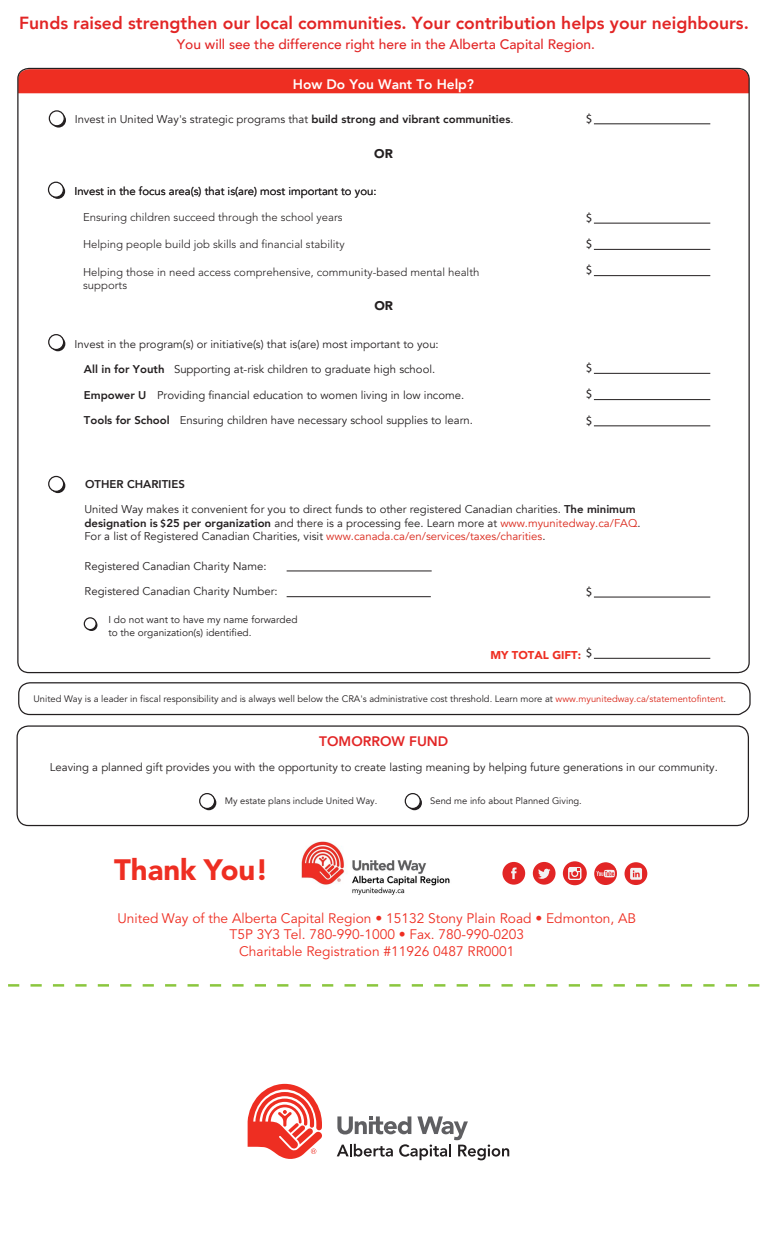
<style>
.page{position:relative;width:765px;height:1260px;background:#fff}
.page>*{position:absolute;margin:0;border:0;box-sizing:border-box;transform-origin:0 0}
.t1{font:900 29.25px "Avenir LT Std";color:#ee2e22}
.t2{font:800 17.5px "Avenir";color:#e22525}
.t3{font:13.75px/16.5px "Avenir LT Std";color:#ee2e22;text-align:center}
.t4{font:500 13.75px "Avenir";color:#e22525}
.t5{font:800 13.75px "Avenir";color:#fff}
.t6{font:800 13.75px "Avenir";color:#e22525}
.t7{font:13px/26.2px "Myriad Pro";color:#231f20;text-align:justify}
.t8{font:900 12.5px "Avenir";color:#231f20}
.t9{font:11.25px/13.5px "Avenir";color:#231f20}
.t10{font:300 11.25px/13.6px "Avenir LT Std";color:#221e1f}
.t11{font:800 11.25px "Avenir";color:#231f20}
.t12{font:900 11.25px "Avenir";color:#ee2e22}
.t13{font:10px/12.5px "Avenir";color:#231f20}
.t14{font:9.38px "Avenir";color:#231f20}
.s1{font-weight:800}
.s2{font-family:"Myriad Pro";font-weight:600}
.s3{color:#da291c}
</style>
<div class="page">
<img style="left:255px;top:793px;width:234px;height:102px">
<svg style="left:248px;top:1084px;width:74px;height:75px"></svg>
<svg style="left:337px;top:1116px;width:172px;height:44px"></svg>
<div style="left:18px;top:682px;width:733px;height:33px;border:1px solid #231f20;border-radius:11px"></div>
<svg style="left:8px;top:984px;width:752px;height:3px"></svg>
<div style="left:502px;top:862px;width:23px;height:23px;background:#e22525;border-radius:50%"></div>
<svg style="left:511px;top:868px;width:6px;height:11px"></svg>
<div style="left:533px;top:862px;width:23px;height:23px;background:#e22525;border-radius:50%"></div>
<svg style="left:538px;top:869px;width:12px;height:10px"></svg>
<svg style="left:594px;top:862px;width:23px;height:23px"></svg>
<svg style="left:563px;top:861px;width:24px;height:24px"></svg>
<div style="left:625px;top:862px;width:22px;height:23px;background:#e22525;border-radius:50%"></div>
<svg style="left:630px;top:868px;width:12px;height:12px"></svg>
<div style="left:17px;top:725px;width:732px;height:101px;border:1px solid #231f20;border-radius:11px"></div>
<div style="left:201px;top:795px;width:15px;height:15px;background:#231f20;border-radius:50%"></div>
<div style="left:200px;top:794px;width:15px;height:14px;background:#fff;border-radius:50%"></div>
<div style="left:199px;top:793px;width:16px;height:16px;border:1px solid #231f20;border-radius:50%"></div>
<div style="left:407px;top:795px;width:15px;height:15px;background:#231f20;border-radius:50%"></div>
<div style="left:405px;top:794px;width:15px;height:14px;background:#fff;border-radius:50%"></div>
<div style="left:405px;top:793px;width:16px;height:16px;border:1px solid #231f20;border-radius:50%"></div>
<div style="left:19px;top:70px;width:729px;height:23px;background:#ee2e22"></div>
<div style="left:50px;top:336px;width:15px;height:15px;background:#231f20;border-radius:50%"></div>
<div style="left:49px;top:335px;width:15px;height:15px;background:#fff;border-radius:50%"></div>
<div style="left:48px;top:334px;width:16px;height:16px;border:1px solid #231f20;border-radius:50%"></div>
<hr style="left:594px;top:373px;width:116px;height:1px;background:#231f20">
<hr style="left:594px;top:399px;width:116px;height:1px;background:#231f20">
<hr style="left:594px;top:426px;width:116px;height:1px;background:#231f20">
<hr style="left:287px;top:596px;width:144px;height:1px;background:#231f20">
<hr style="left:287px;top:571px;width:145px;height:1px;background:#231f20">
<div style="left:86px;top:619px;width:11px;height:12px;background:#231f20;border-radius:50%"></div>
<div style="left:84px;top:618px;width:12px;height:12px;background:#fff;border-radius:50%"></div>
<div style="left:84px;top:617px;width:13px;height:13px;border:1px solid #231f20;border-radius:50%"></div>
<div style="left:50px;top:478px;width:15px;height:15px;background:#231f20;border-radius:50%"></div>
<div style="left:49px;top:476px;width:15px;height:15px;background:#fff;border-radius:50%"></div>
<div style="left:48px;top:476px;width:16px;height:16px;border:1px solid #231f20;border-radius:50%"></div>
<hr style="left:594px;top:597px;width:116px;height:1px;background:#231f20">
<hr style="left:594px;top:658px;width:116px;height:1px;background:#231f20">
<svg style="left:50px;top:184px;width:15px;height:15px"></svg>
<div style="left:49px;top:182px;width:14px;height:15px;background:#fff;border-radius:50%"></div>
<div style="left:48px;top:182px;width:16px;height:16px;border:1px solid #231f20;border-radius:50%"></div>
<hr style="left:594px;top:275px;width:116px;height:1px;background:#231f20">
<hr style="left:594px;top:249px;width:116px;height:1px;background:#231f20">
<hr style="left:594px;top:223px;width:116px;height:1px;background:#231f20">
<svg style="left:51px;top:113px;width:15px;height:15px"></svg>
<div style="left:49px;top:111px;width:15px;height:15px;background:#fff;border-radius:50%"></div>
<div style="left:49px;top:110px;width:16px;height:16px;border:1px solid #231f20;border-radius:50%"></div>
<hr style="left:594px;top:124px;width:116px;height:1px;background:#231f20">
<h2 class="t2" style="left:19px;top:10px;width:731px">Funds raised strengthen our local communities. Your contribution helps your neighbours.</h2>
<p class="t4" style="left:177px;top:33px;width:420px">You will see the difference right here in the Alberta Capital Region.</p>
<p class="t5" style="left:293px;top:73px;width:183px">How Do You Want To Help?</p>
<p class="t9" style="left:75px;top:112px;width:440px">Invest in United Way's strategic programs that <span class="s1">build strong and vibrant communities</span>.</p>
<p class="t8" style="left:374px;top:146px;width:20px">OR</p>
<p class="t9" style="left:74px;top:185px;width:304px">Invest in the focus area(s) that is(are) most important to you:</p>
<p class="t10" style="left:83px;top:210px;width:261px">Ensuring children succeed through the school years</p>
<p class="t10" style="left:83px;top:238px;width:263px">Helping people build job skills and financial stability</p>
<p class="t10" style="left:83px;top:265px;width:398px">Helping those in need access comprehensive, community-based mental health supports</p>
<p class="t8" style="left:374px;top:298px;width:20px">OR</p>
<p class="t9" style="left:75px;top:337px;width:366px">Invest in the program(s) or initiative(s) that is(are) most important to you:</p>
<p class="t9" style="left:84px;top:363px;width:353px"><span class="s1">All in for Youth</span> Supporting at-risk children to graduate high school.</p>
<p class="t9" style="left:84px;top:388px;width:382px"><span class="s1">Empower U</span> Providing financial education to women living in low income.</p>
<p class="t9" style="left:84px;top:414px;width:391px"><span class="s1">Tools for School</span> Ensuring children have necessary school supplies to learn.</p>
<p class="t11" style="left:85px;top:475px;width:101px">OTHER CHARITIES</p>
<p class="t7" style="left:586px;top:105px;width:8px">$</p>
<p class="t7" style="left:586px;top:204px;width:8px">$</p>
<p class="t7" style="left:586px;top:230px;width:8px">$</p>
<p class="t7" style="left:586px;top:257px;width:8px">$</p>
<p class="t7" style="left:586px;top:354px;width:8px">$ $ $</p>
<p class="t9" style="left:84px;top:503px;width:558px">United Way makes it convenient for you to direct funds to other registered Canadian charities. <span class="s1">The minimum designation is</span> <span class="s2">$</span><span class="s1">25 per organization</span> and there is a processing fee. Learn more at <span class="s3">www.myunitedway.ca/FAQ</span>.<br>For a list of Registered Canadian Charities, visit <span class="s3">www.canada.ca/en/services/taxes/charities</span>.</p>
<p class="t9" style="left:85px;top:559px;width:184px">Registered Canadian Charity Name:</p>
<p class="t9" style="left:85px;top:585px;width:195px">Registered Canadian Charity Number:</p>
<p class="t7" style="left:586px;top:578px;width:8px">$</p>
<p class="t13" style="left:108px;top:614px;width:191px">I do not want to have my name forwarded to the organization(s) identified.</p>
<p class="t7" style="left:586px;top:639px;width:8px">$</p>
<p class="t12" style="left:490px;top:648px;width:92px">MY TOTAL GIFT:</p>
<p class="t14" style="left:33px;top:691px;width:694px">United Way is a leader in fiscal responsibility and is always well below the CRA's administrative cost threshold. Learn more at <span class="s3">www.myunitedway.ca/statementofintent</span>.</p>
<p class="t6" style="left:319px;top:731px;width:131px">TOMORROW FUND</p>
<p class="t9" style="left:50px;top:760px;width:670px">Leaving a planned gift provides you with the opportunity to create lasting meaning by helping future generations in our community.</p>
<p class="t14" style="left:225px;top:795px;width:154px">My estate plans include United Way.</p>
<p class="t14" style="left:430px;top:795px;width:153px">Send me info about Planned Giving.</p>
<h1 class="t1" style="left:114px;top:852px;width:156px">Thank You!</h1>
<p class="t3" style="left:117px;top:910px;width:520px">United Way of the Alberta Capital Region • 15132 Stony Plain Road • Edmonton, AB<br>T5P 3Y3 Tel. 780-990-1000 • Fax. 780-990-0203<br>Charitable Registration #11926 0487 RR0001</p>
</div>
